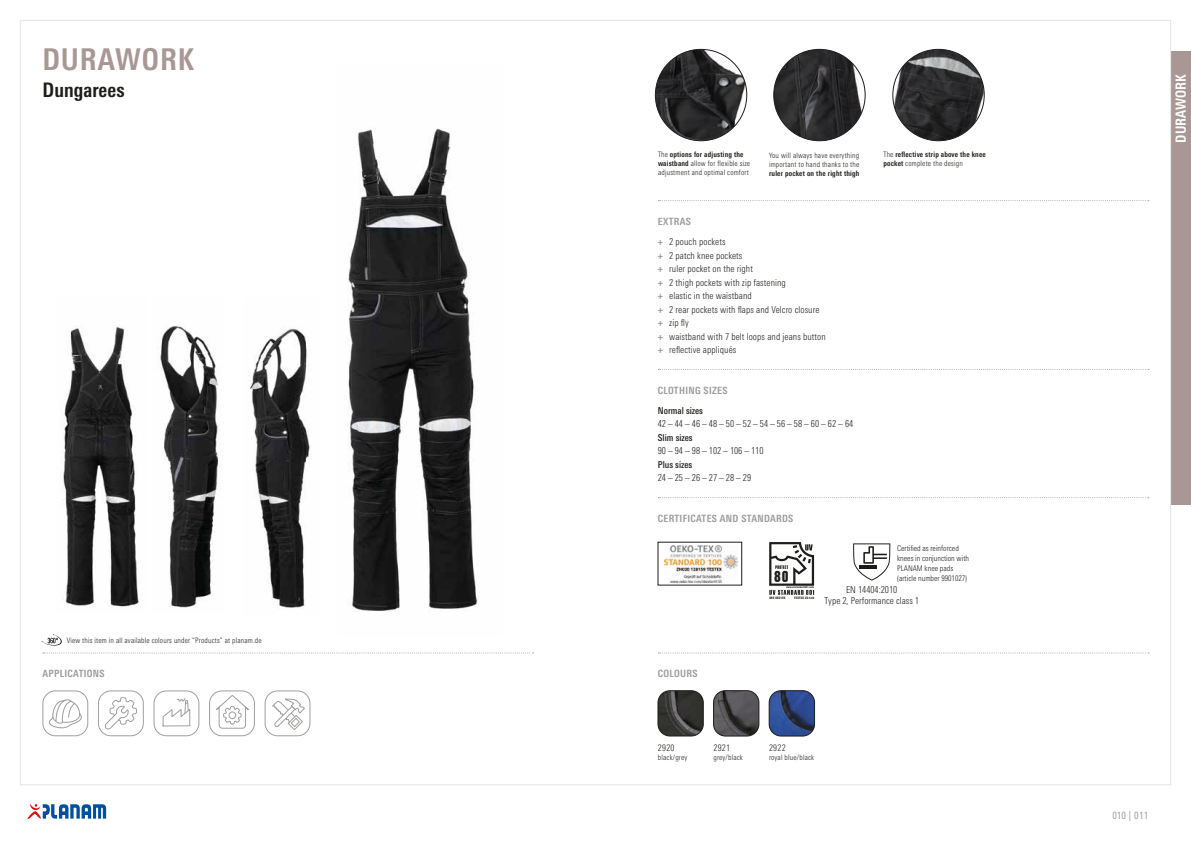
<style>
.page{position:relative;width:1191px;height:842px;background:#fff}
.page>*{position:absolute;margin:0;border:0;box-sizing:border-box;transform-origin:0 0}
.t1{font:700 condensed 30px "Univers Next Pro";letter-spacing:.03em;color:#a99795}
.t2{font:700 condensed 20px "Univers Next Pro";letter-spacing:.005em;color:#1d1d1b}
.t3{font:700 condensed 14px "Univers Next Pro";letter-spacing:.005em;color:#fff}
.t4{font:13.8px "Swiss 921 BT Regular A";color:#1d1d1b}
.t5{font:700 condensed 10px "Univers Next Pro";letter-spacing:.03em;color:#9d9d9d}
.t6{font:condensed 10px "Univers Next Pro";letter-spacing:.025em;color:#9d9d9d}
.t7{font:300 condensed 9.5px/13.5px "Univers Next Pro";letter-spacing:.01em;color:#1d1d1b;text-align:center}
.t8{font:500 condensed 9.5px "Univers Next Pro";color:#1d1d1b}
.t9{font:300 condensed 9px "Univers Next Pro";letter-spacing:.035em;color:#1d1d1b}
.t10{font:300 condensed 7.8px/10px "Univers Next Pro";color:#1d1d1b}
.t11{font:300 condensed 7.5px/9px "Univers Next Pro";letter-spacing:.025em;color:#1d1d1b}
.t12{font:700 condensed 7.5px/9px "Univers Next Pro";letter-spacing:.025em;color:#1d1d1b}
.t13{font:2.9px "Swiss 921 BT Regular A";letter-spacing:.1em;color:#1d1d1b}
.t14{font:2.9px "Swiss 921 BT Regular A";letter-spacing:.07em;color:#1d1d1b}
.t15{font:2.2px "Swiss 921 BT Regular A";letter-spacing:.1em;color:#1d1d1b}
.s1{font-weight:700}
.s2{font-weight:700;color:#9d9d9d}
.s3{font-weight:300}
</style>
<div class="page">
<img style="left:664px;top:545px;width:73px;height:38px">
<svg style="left:769px;top:542px;width:45px;height:53px"></svg>
<svg style="left:853px;top:543px;width:37px;height:37px"></svg>
<svg style="left:49px;top:699px;width:39px;height:29px"></svg>
<div style="left:43px;top:691px;width:45px;height:45px;border:1px solid #9f9f9e;border-radius:13px"></div>
<div style="left:154px;top:691px;width:45px;height:45px;border:1px solid #9f9f9e;border-radius:13px"></div>
<svg style="left:163px;top:698px;width:27px;height:28px"></svg>
<div style="left:265px;top:691px;width:45px;height:45px;border:1px solid #9f9f9e;border-radius:13px"></div>
<svg style="left:272px;top:699px;width:33px;height:31px"></svg>
<div style="left:209px;top:691px;width:46px;height:45px;border:1px solid #9f9f9e;border-radius:13px"></div>
<svg style="left:216px;top:695px;width:33px;height:34px"></svg>
<div style="left:229px;top:712px;width:7px;height:7px;border:1px solid #9f9f9e;border-radius:50%"></div>
<div style="left:98px;top:691px;width:46px;height:45px;border:1px solid #9f9f9e;border-radius:13px"></div>
<svg style="left:104px;top:697px;width:33px;height:33px"></svg>
<img style="left:655px;top:49px;width:91px;height:92px;border-radius:46px">
<img style="left:773px;top:49px;width:92px;height:92px;border-radius:46px">
<img style="left:894px;top:49px;width:89px;height:92px">
<img style="left:658px;top:691px;width:45px;height:45px">
<div style="left:658px;top:691px;width:45px;height:45px;border:1px solid #1d1d1b;border-radius:12px"></div>
<img style="left:713px;top:691px;width:46px;height:45px">
<div style="left:713px;top:690px;width:46px;height:46px;border:1px solid #1d1d1b;border-radius:12px"></div>
<img style="left:769px;top:691px;width:45px;height:45px">
<div style="left:769px;top:690px;width:45px;height:46px;border:1px solid #1d1d1b;border-radius:12px"></div>
<img style="left:63px;top:326px;width:76px;height:281px">
<img style="left:160px;top:325px;width:59px;height:283px">
<img style="left:249px;top:328px;width:61px;height:281px">
<img style="left:348px;top:128px;width:130px;height:484px">
<svg style="left:658px;top:200px;width:491px;height:1px"></svg>
<svg style="left:658px;top:369px;width:491px;height:1px"></svg>
<svg style="left:658px;top:497px;width:491px;height:1px"></svg>
<svg style="left:42px;top:634px;width:20px;height:12px"></svg>
<svg style="left:658px;top:652px;width:491px;height:1px"></svg>
<svg style="left:43px;top:652px;width:490px;height:1px"></svg>
<div style="left:1171px;top:51px;width:20px;height:454px;background:#a99795"></div>
<svg style="left:27px;top:804px;width:79px;height:15px"></svg>
<h1 class="t1" style="left:43px;top:41px;width:153px">DURAWORK</h1>
<h2 class="t2" style="left:43px;top:78px;width:84px">Dungarees</h2>
<p class="t11" style="left:658px;top:150px;width:94px">The <span class="s1">options for adjusting the waistband</span> allow for flexible size adjustment and optimal comfort</p>
<p class="t11" style="left:769px;top:150px;width:92px">You will always have everything important to hand thanks to the</p>
<p class="t12" style="left:769px;top:168px;width:92px">ruler pocket on the right thigh</p>
<p class="t5" style="left:658px;top:215px;width:34px">EXTRAS</p>
<p class="t7" style="left:658px;top:235px;width:169px;text-align:left"><span class="s2">+</span> 2 pouch pockets<br><span class="s2">+</span> 2 patch knee pockets<br><span class="s2">+</span> ruler pocket on the right<br><span class="s2">+</span> 2 thigh pockets with zip fastening<br><span class="s2">+</span> elastic in the waistband<br><span class="s2">+</span> 2 rear pockets with flaps and Velcro closure <span class="s2">+</span> zip fly<br><span class="s2">+</span> waistband with 7 belt loops and jeans button <span class="s2">+</span> reflective appliqués</p>
<p class="t5" style="left:658px;top:384px;width:71px">CLOTHING SIZES</p>
<p class="t8" style="left:658px;top:405px;width:47px">Normal sizes</p>
<p class="t7" style="left:658px;top:417px;width:197px">42 – 44 – 46 – 48 – 50 – 52 – 54 – 56 – 58 – 60 – 62 – 64</p>
<p class="t8" style="left:658px;top:432px;width:36px">Slim sizes</p>
<p class="t7" style="left:658px;top:444px;width:107px">90 – 94 – 98 – 102 – 106 – 110</p>
<p class="t8" style="left:658px;top:459px;width:36px">Plus sizes</p>
<p class="t7" style="left:658px;top:471px;width:95px">24 – 25 – 26 – 27 – 28 – 29</p>
<p class="t5" style="left:658px;top:512px;width:137px">CERTIFICATES AND STANDARDS</p>
<p class="t12" style="left:883px;top:150px;width:104px"><span class="s3">The</span> reflective strip above the knee pocket <span class="s3">complete the design</span></p>
<p class="t10" style="left:897px;top:543px;width:73px">Certified as reinforced knees in conjunction with<br>PLANAM knee pads (article number 9901027)</p>
<h3 class="t4" style="left:774px;top:567px;width:16px">80</h3>
<p class="t15" style="left:786px;top:586px;width:29px">www.uvstandard801.com</p>
<p class="t7" style="left:824px;top:584px;width:96px;line-height:11.4px">EN 14404:2010<br>Type 2, Performance class 1</p>
<p class="t14" style="left:769px;top:596px;width:17px">UVS 065120</p>
<p class="t13" style="left:794px;top:596px;width:21px">TESTEX Zürich</p>
<p class="t11" style="left:67px;top:636px;width:196px">View this item in all available colours under “Products” at planam.de</p>
<p class="t5" style="left:43px;top:668px;width:64px">APPLICATIONS</p>
<p class="t5" style="left:658px;top:668px;width:41px">COLOURS</p>
<p class="t9" style="left:658px;top:743px;width:18px">2920</p>
<p class="t11" style="left:658px;top:753px;width:31px">black/grey</p>
<p class="t9" style="left:713px;top:743px;width:18px">2921</p>
<p class="t11" style="left:713px;top:753px;width:31px">grey/black</p>
<p class="t9" style="left:769px;top:743px;width:18px">2922</p>
<p class="t11" style="left:769px;top:753px;width:47px">royal blue/black</p>
<h3 class="t3" style="left:1172px;top:143px;width:70px;rotate:-90deg">DURAWORK</h3>
<p class="t6" style="left:1112px;top:809px;width:38px">010 | 011</p>
</div>
